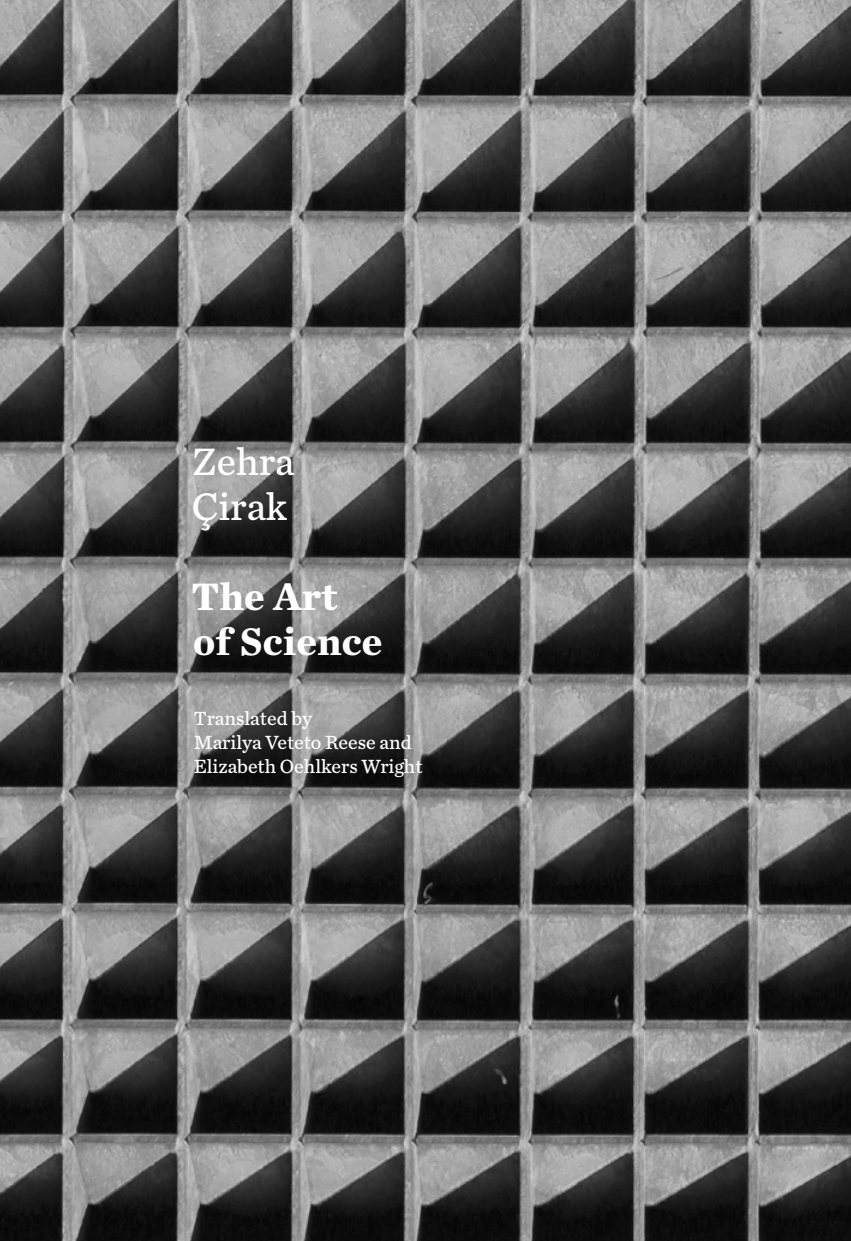
<style>
.page{position:relative;width:851px;height:1241px;background:#fff}
.page>*{position:absolute;margin:0;border:0;box-sizing:border-box;transform-origin:0 0}
.t1{font:700 40px/45px "Chronicle Text G4";color:#fff}
.t2{font:40px/45px "Chronicle Text G4";color:#fff}
.t3{font:20px/24.5px "Chronicle Text G4";color:#fff}
</style>
<div class="page">
<img style="left:0;top:0;width:850px;height:1240px">
<h1 class="t2" style="left:192px;top:437px;width:104px">Zehra<br>Çirak</h1>
<h1 class="t1" style="left:191px;top:571px;width:193px">The Art of Science</h1>
<p class="t3" style="left:194px;top:704px;width:230px">Translated by<br>Marilya Veteto Reese and<br>Elizabeth Oehlkers Wright</p>
</div>
